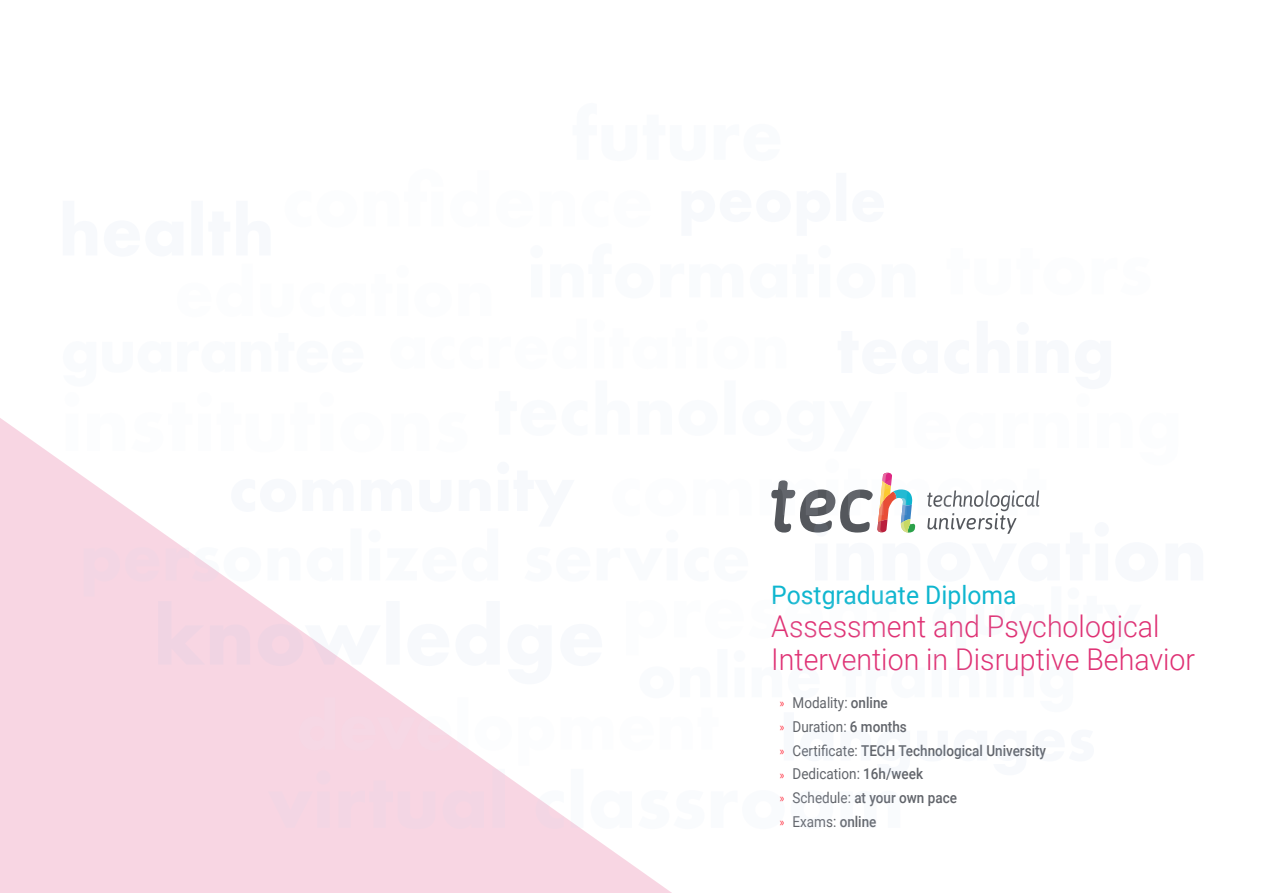
<style>
.page{position:relative;width:1263px;height:893px;background:#fff}
.page>*{position:absolute;margin:0;border:0;box-sizing:border-box;transform-origin:0 0}
.t1{font:300 30px/33px "Roboto";color:#df3174;scale:.95 1}
.t2{font:25.5px "Roboto";color:#0fb6cf}
.t3{font:500 15px/23.7px "Roboto";color:#61646a;scale:.9 1}
.s1{font-family:"Myriad Pro";font-weight:400;font-size:12px;color:#ff293a}
.s2{font-weight:400}
</style>
<div class="page">
<div style="left:0;top:418px;width:672px;height:475px;background:#f8d6e3"></div>
<svg style="left:63px;top:418px;width:977px;height:411px"></svg>
<h2 class="t2" style="left:771px;top:577px;width:247px">Postgraduate Diploma</h2>
<h1 class="t1" style="left:771px;top:608px;width:447px">Assessment and Psychological<br>Intervention in Disruptive Behavior</h1>
<p class="t3" style="left:780px;top:690px;width:297px"><span class="s1">»</span> <span class="s2">Modality:</span> online<br><span class="s1">»</span> <span class="s2">Duration:</span> 6 months<br><span class="s1">»</span> <span class="s2">Certificate:</span> TECH Technological University <span class="s1">»</span> <span class="s2">Dedication:</span> 16h/week<br><span class="s1">»</span> <span class="s2">Schedule:</span> at your own pace<br><span class="s1">»</span> <span class="s2">Exams:</span> online</p>
</div>
